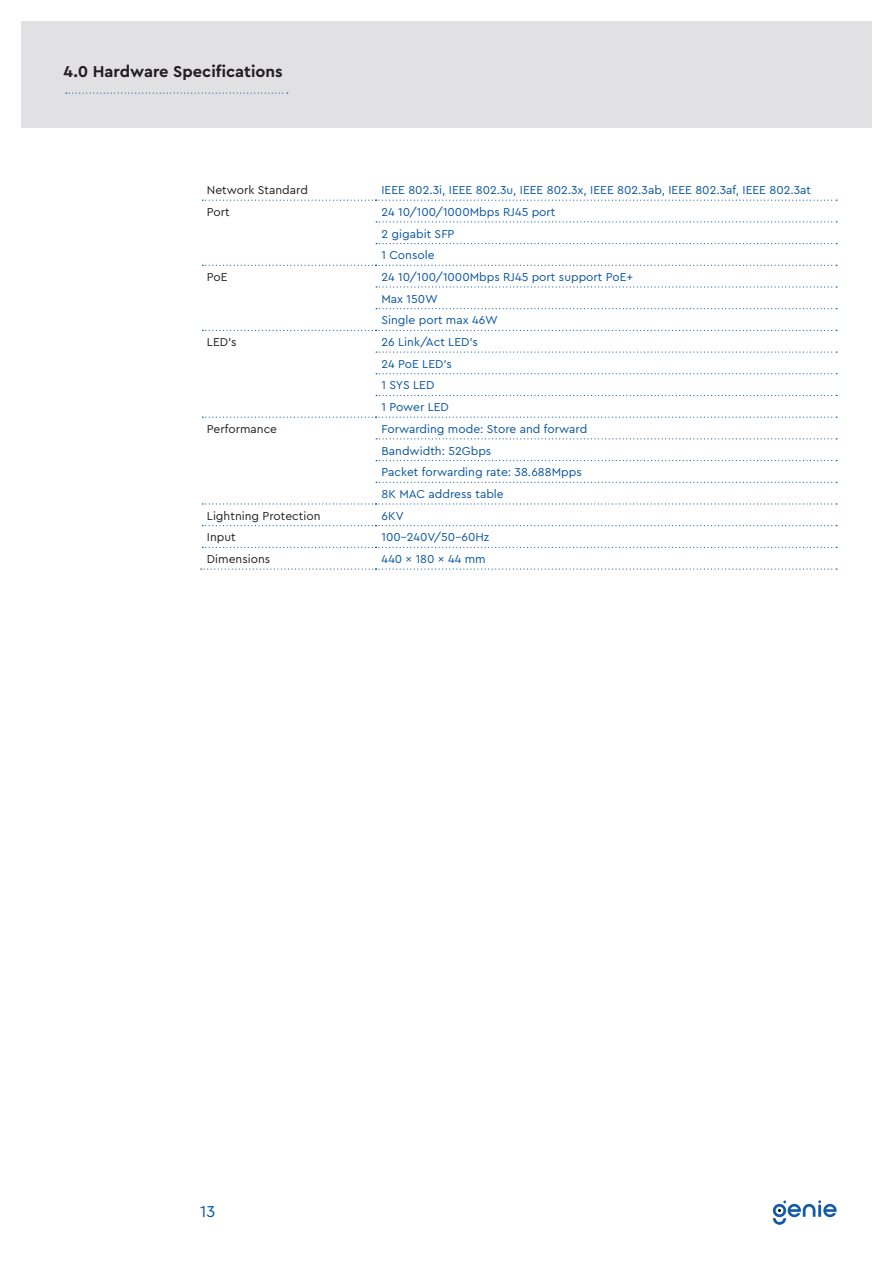
<style>
.page{position:relative;width:893px;height:1263px;background:#fff}
.page>*{position:absolute;margin:0;border:0;box-sizing:border-box;transform-origin:0 0}
.Section_Title{font:700 16.5px "Cera Pro";color:#231f20}
.t1{font:16.5px "Cera Pro";color:#09559e}
.t2{font:12px "Cera Pro";color:#09559e}
.t3{font:12px "Cera Pro";color:#231f20}
</style>
<div class="page">
<div style="left:21px;top:21px;width:851px;height:107px;background:#e1e1e4"></div>
<svg style="left:773px;top:1200px;width:64px;height:25px"></svg>
<svg style="left:66px;top:93px;width:222px;height:1px"></svg>
<svg style="left:376px;top:221px;width:461px;height:1px"></svg>
<svg style="left:376px;top:243px;width:461px;height:1px"></svg>
<svg style="left:376px;top:286px;width:461px;height:2px"></svg>
<svg style="left:376px;top:308px;width:461px;height:1px"></svg>
<svg style="left:376px;top:351px;width:461px;height:2px"></svg>
<svg style="left:376px;top:373px;width:461px;height:1px"></svg>
<svg style="left:376px;top:395px;width:461px;height:1px"></svg>
<svg style="left:202px;top:200px;width:635px;height:1px"></svg>
<svg style="left:202px;top:265px;width:635px;height:1px"></svg>
<svg style="left:202px;top:330px;width:635px;height:1px"></svg>
<svg style="left:202px;top:417px;width:635px;height:1px"></svg>
<svg style="left:376px;top:438px;width:461px;height:1px"></svg>
<svg style="left:376px;top:460px;width:461px;height:1px"></svg>
<svg style="left:376px;top:482px;width:461px;height:1px"></svg>
<svg style="left:202px;top:503px;width:635px;height:1px"></svg>
<svg style="left:202px;top:525px;width:635px;height:1px"></svg>
<svg style="left:202px;top:547px;width:635px;height:1px"></svg>
<svg style="left:201px;top:568px;width:636px;height:2px"></svg>
<p class="Section_Title" style="left:64px;top:60px;width:221px">4.0 Hardware Specifications</p>
<p class="t3" style="left:207px;top:182px;width:102px">Network Standard</p>
<p class="t2" style="left:381px;top:182px;width:431px">IEEE 802.3i, IEEE 802.3u, IEEE 802.3x, IEEE 802.3ab, IEEE 802.3af, IEEE 802.3at</p>
<p class="t3" style="left:207px;top:204px;width:24px">Port</p>
<p class="t2" style="left:381px;top:204px;width:176px">24 10/100/1000Mbps RJ45 port</p>
<p class="t2" style="left:381px;top:226px;width:74px">2 gigabit SFP</p>
<p class="t2" style="left:381px;top:247px;width:55px">1 Console</p>
<p class="t3" style="left:207px;top:269px;width:22px">PoE</p>
<p class="t2" style="left:381px;top:269px;width:253px">24 10/100/1000Mbps RJ45 port support PoE+</p>
<p class="t2" style="left:381px;top:291px;width:58px">Max 150W</p>
<p class="t2" style="left:381px;top:312px;width:118px">Single port max 46W</p>
<p class="t3" style="left:207px;top:334px;width:31px">LED’s</p>
<p class="t2" style="left:381px;top:334px;width:98px">26 Link/Act LED’s</p>
<p class="t2" style="left:381px;top:356px;width:72px">24 PoE LED’s</p>
<p class="t2" style="left:381px;top:377px;width:54px">1 SYS LED</p>
<p class="t2" style="left:381px;top:399px;width:69px">1 Power LED</p>
<p class="t3" style="left:207px;top:421px;width:72px">Performance</p>
<p class="t2" style="left:381px;top:421px;width:207px">Forwarding mode: Store and forward</p>
<p class="t2" style="left:381px;top:443px;width:111px">Bandwidth: 52Gbps</p>
<p class="t2" style="left:381px;top:464px;width:202px">Packet forwarding rate: 38.688Mpps</p>
<p class="t2" style="left:381px;top:486px;width:124px">8K MAC address table</p>
<p class="t3" style="left:207px;top:508px;width:115px">Lightning Protection</p>
<p class="t2" style="left:381px;top:508px;width:24px">6KV</p>
<p class="t3" style="left:207px;top:529px;width:30px">Input</p>
<p class="t2" style="left:381px;top:529px;width:109px">100-240V/50-60Hz</p>
<p class="t3" style="left:207px;top:551px;width:65px">Dimensions</p>
<p class="t2" style="left:381px;top:551px;width:106px">440 × 180 × 44 mm</p>
<h1 class="t1" style="left:200px;top:1200px;width:17px">13</h1>
</div>
